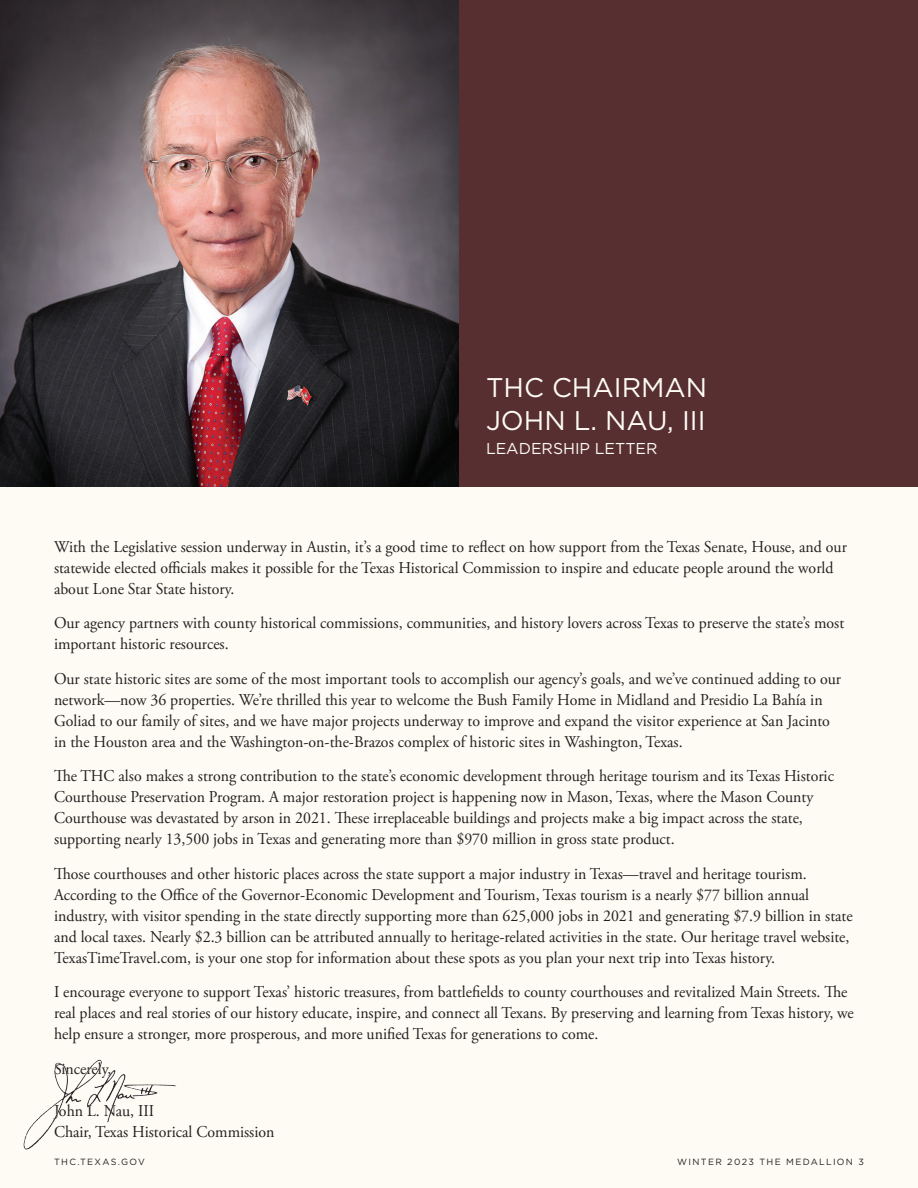
<style>
.page{position:relative;width:918px;height:1188px;background:#fff}
.page>*{position:absolute;margin:0;border:0;box-sizing:border-box;transform-origin:0 0}
.t1{font:27px "Gotham";color:#fefbf4}
.t2{font:16.5px/21px "Adobe Garamond Pro";color:#231f20;scale:.96 1}
.t3{font:15.75px "Gotham";color:#fefbf4}
.t4{font:9px "Gotham";letter-spacing:.15em;color:#231f20}
</style>
<div class="page">
<div style="left:0;top:487px;width:918px;height:701px;background:#fefbf4"></div>
<div style="left:458px;top:0;width:460px;height:487px;background:#582f31"></div>
<img style="left:0;top:0;width:459px;height:487px">
<img style="left:23px;top:1059px;width:153px;height:90px">
<p class="t1" style="left:486px;top:370px;width:223px">THC CHAIRMAN</p>
<p class="t1" style="left:486px;top:403px;width:221px">JOHN L. NAU, III</p>
<p class="t3" style="left:486px;top:438px;width:173px">LEADERSHIP LETTER</p>
<p class="t2" style="left:54px;top:537px;width:828px">With the Legislative session underway in Austin, it’s a good time to reflect on how support from the Texas Senate, House, and our statewide elected officials makes it possible for the Texas Historical Commission to inspire and educate people around the world about Lone Star State history.</p>
<p class="t2" style="left:54px;top:613px;width:825px">Our agency partners with county historical commissions, communities, and history lovers across Texas to preserve the state’s most important historic resources.</p>
<p class="t2" style="left:54px;top:669px;width:822px">Our state historic sites are some of the most important tools to accomplish our agency’s goals, and we’ve continued adding to our network—now 36 properties. We’re thrilled this year to welcome the Bush Family Home in Midland and Presidio La Bahía in Goliad to our family of sites, and we have major projects underway to improve and expand the visitor experience at San Jacinto in the Houston area and the Washington-on-the-Brazos complex of historic sites in Washington, Texas.</p>
<p class="t2" style="left:54px;top:766px;width:814px">The THC also makes a strong contribution to the state’s economic development through heritage tourism and its Texas Historic Courthouse Preservation Program. A major restoration project is happening now in Mason, Texas, where the Mason County Courthouse was devastated by arson in 2021. These irreplaceable buildings and projects make a big impact across the state, supporting nearly 13,500 jobs in Texas and generating more than $970 million in gross state product.</p>
<p class="t2" style="left:54px;top:864px;width:834px">Those courthouses and other historic places across the state support a major industry in Texas—travel and heritage tourism.<br>According to the Office of the Governor-Economic Development and Tourism, Texas tourism is a nearly $77 billion annual industry, with visitor spending in the state directly supporting more than 625,000 jobs in 2021 and generating $7.9 billion in state and local taxes. Nearly $2.3 billion can be attributed annually to heritage-related activities in the state. Our heritage travel website, TexasTimeTravel.com, is your one stop for information about these spots as you plan your next trip into Texas history.</p>
<p class="t2" style="left:54px;top:982px;width:835px">I encourage everyone to support Texas’ historic treasures, from battlefields to county courthouses and revitalized Main Streets. The real places and real stories of our history educate, inspire, and connect all Texans. By preserving and learning from Texas history, we help ensure a stronger, more prosperous, and more unified Texas for generations to come.</p>
<p class="t2" style="left:54px;top:1059px;width:61px">Sincerely,</p>
<p class="t2" style="left:54px;top:1101px;width:106px">John L. Nau, III</p>
<p class="t2" style="left:54px;top:1122px;width:231px">Chair, Texas Historical Commission</p>
<p class="t4" style="left:54px;top:1156px;width:92px">THC.TEXAS.GOV</p>
<p class="t4" style="left:677px;top:1156px;width:188px">WINTER 2023 THE MEDALLION 3</p>
</div>
